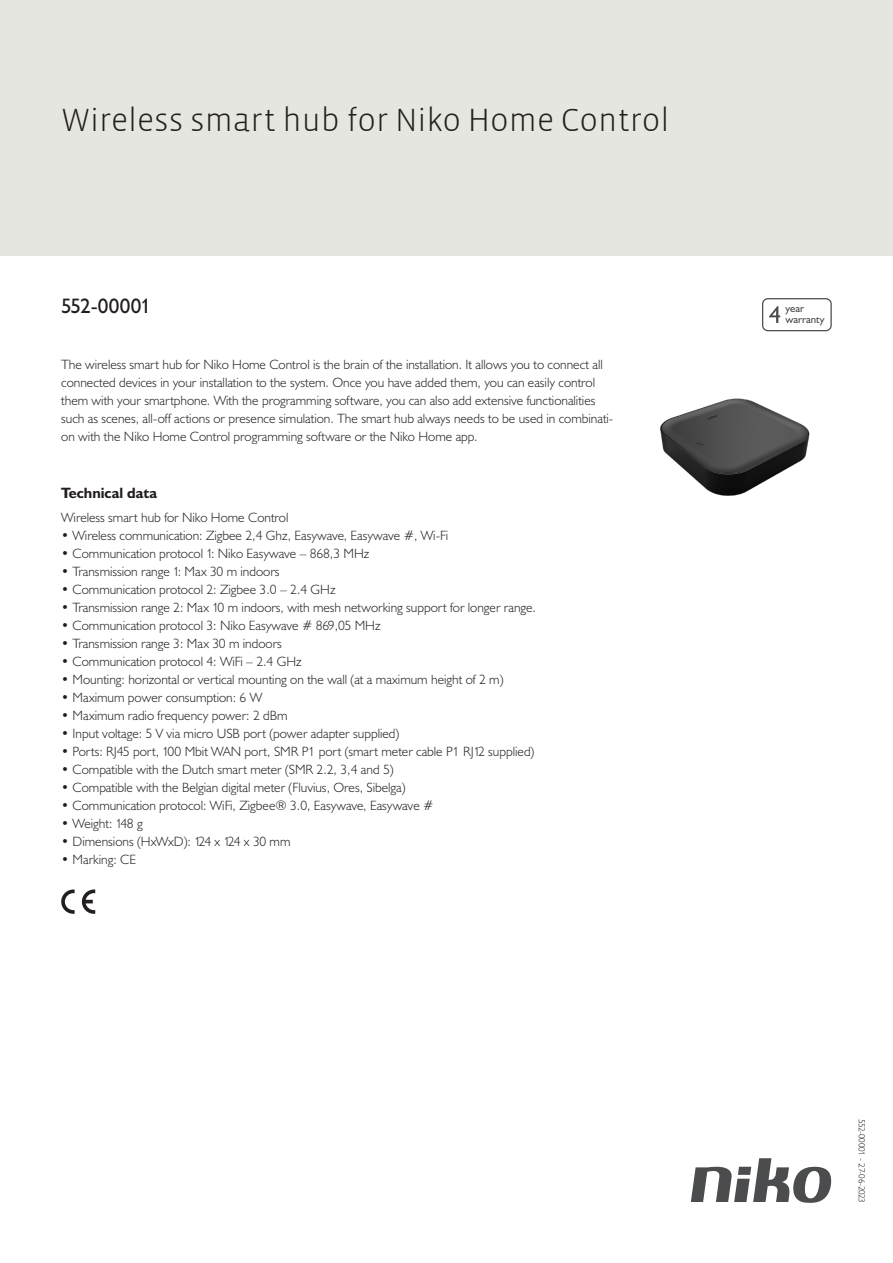
<style>
.page{position:relative;width:893px;height:1263px;background:#fff}
.page>*{position:absolute;margin:0;border:0;box-sizing:border-box;transform-origin:0 0}
.Title_datasheets{font:300 33px "Vista Sans";color:#231f20}
.Article_number{font:21px "Humanist 521 BT";letter-spacing:-.01em;color:#231f20}
.Titles_parts{font:700 15px "Humanist 521 BT";color:#231f20}
.USP_Bullets{font:300 13.5px "Humanist 521 BT";color:#231f20}
.Platte_tekst_CAB{font:300 13.5px/18px "Humanist 521 BT";color:#231f20}
.t1{font:10.8px/10.8px "Humanist 521 BT";color:#4b4c4d}
.Revision{font:300 9px "Humanist 521 BT";letter-spacing:-.03em;color:#231f20}
</style>
<div class="page">
<svg style="left:691px;top:1158px;width:141px;height:45px"></svg>
<div style="left:0;top:0;width:893px;height:255px;background:#e6e6e0"></div>
<svg style="left:82px;top:889px;width:13px;height:25px"></svg>
<svg style="left:61px;top:889px;width:14px;height:25px"></svg>
<svg style="left:762px;top:298px;width:70px;height:33px"></svg>
<img style="left:660px;top:398px;width:150px;height:98px">
<p class="Title_datasheets" style="left:61px;top:100px;width:610px">Wireless smart hub for Niko Home Control</p>
<p class="Article_number" style="left:61px;top:293px;width:92px">552-00001</p>
<p class="Platte_tekst_CAB" style="left:61px;top:355px;width:554px">The wireless smart hub for Niko Home Control is the brain of the installation. It allows you to connect all connected devices in your installation to the system. Once you have added them, you can easily control them with your smartphone. With the programming software, you can also add extensive functionalities such as scenes, all-off actions or presence simulation. The smart hub always needs to be used in combinati&shy;on with the Niko Home Control programming software or the Niko Home app.</p>
<p class="Titles_parts" style="left:61px;top:483px;width:98px">Technical data</p>
<p class="Platte_tekst_CAB" style="left:61px;top:508px;width:229px">Wireless smart hub for Niko Home Control</p>
<p class="USP_Bullets" style="left:61px;top:527px;width:388px">• Wireless communication: Zigbee 2,4 Ghz, Easywave, Easywave #, Wi-Fi</p>
<p class="USP_Bullets" style="left:61px;top:545px;width:310px">• Communication protocol 1: Niko Easywave – 868,3 MHz</p>
<p class="USP_Bullets" style="left:61px;top:563px;width:220px">• Transmission range 1: Max 30 m indoors</p>
<p class="USP_Bullets" style="left:61px;top:581px;width:276px">• Communication protocol 2: Zigbee 3.0 – 2.4 GHz</p>
<p class="USP_Bullets" style="left:61px;top:599px;width:476px">• Transmission range 2: Max 10 m indoors, with mesh networking support for longer range.</p>
<p class="USP_Bullets" style="left:61px;top:617px;width:321px">• Communication protocol 3: Niko Easywave # 869,05 MHz</p>
<p class="USP_Bullets" style="left:61px;top:635px;width:222px">• Transmission range 3: Max 30 m indoors</p>
<p class="USP_Bullets" style="left:61px;top:653px;width:242px">• Communication protocol 4: WiFi – 2.4 GHz</p>
<p class="USP_Bullets" style="left:61px;top:671px;width:444px">• Mounting: horizontal or vertical mounting on the wall (at a maximum height of 2 m)</p>
<p class="USP_Bullets" style="left:61px;top:689px;width:203px">• Maximum power consumption: 6 W</p>
<p class="USP_Bullets" style="left:61px;top:707px;width:228px">• Maximum radio frequency power: 2 dBm</p>
<p class="USP_Bullets" style="left:61px;top:725px;width:340px">• Input voltage: 5 V via micro USB port (power adapter supplied)</p>
<p class="USP_Bullets" style="left:61px;top:743px;width:475px">• Ports: RJ45 port, 100 Mbit WAN port, SMR P1 port (smart meter cable P1 RJ12 supplied)</p>
<p class="USP_Bullets" style="left:61px;top:761px;width:334px">• Compatible with the Dutch smart meter (SMR 2.2, 3,4 and 5)</p>
<p class="USP_Bullets" style="left:61px;top:779px;width:346px">• Compatible with the Belgian digital meter (Fluvius, Ores, Sibelga)</p>
<p class="USP_Bullets" style="left:61px;top:797px;width:374px">• Communication protocol: WiFi, Zigbee® 3.0, Easywave, Easywave #</p>
<p class="USP_Bullets" style="left:61px;top:815px;width:83px">• Weight: 148 g</p>
<p class="USP_Bullets" style="left:61px;top:833px;width:231px">• Dimensions (HxWxD): 124 x 124 x 30 mm</p>
<p class="USP_Bullets" style="left:61px;top:851px;width:76px">• Marking: CE</p>
<p class="t1" style="left:785px;top:303px;width:41px">year warranty</p>
<p class="Revision" style="left:868px;top:1119px;width:86px;rotate:90deg">552-00001 - 27-06-2023</p>
</div>
